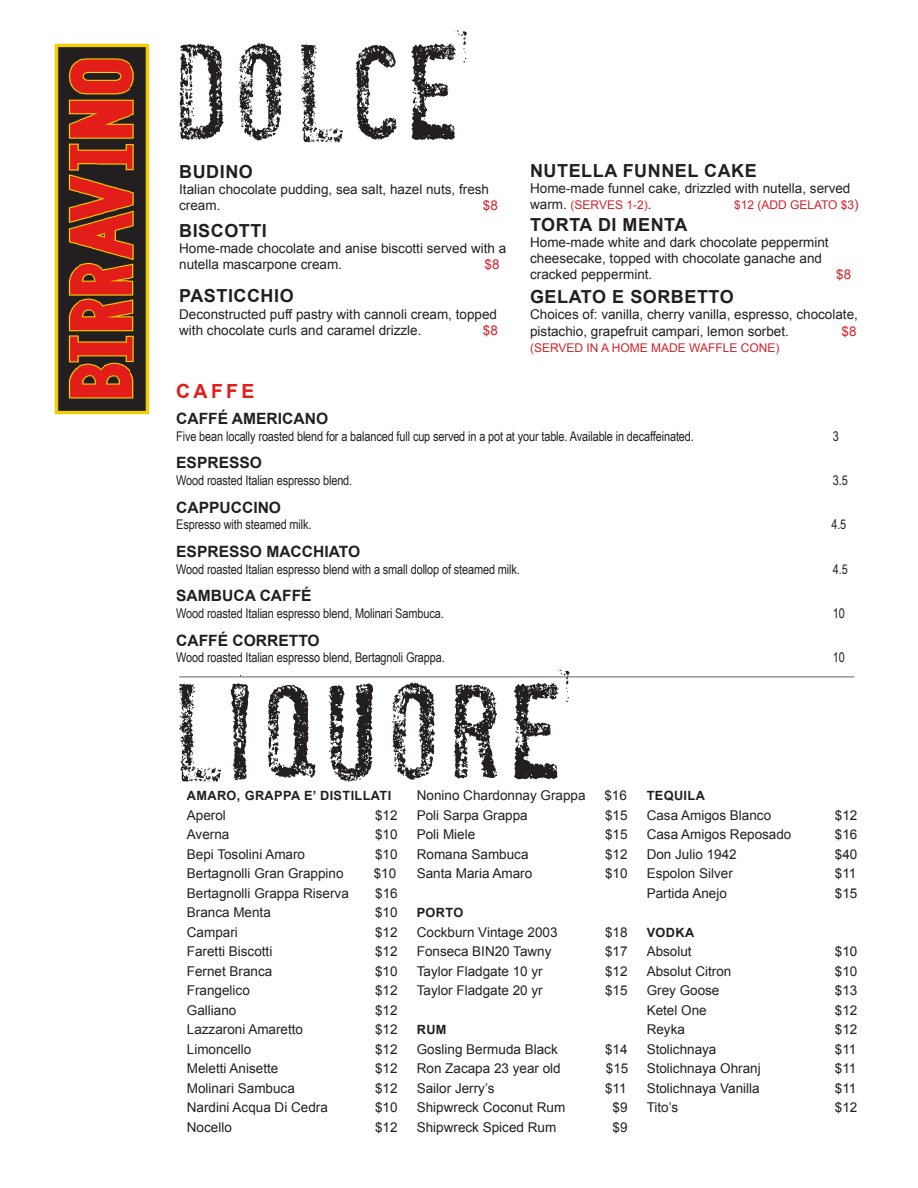
<style>
.page{position:relative;width:918px;height:1188px;background:#fff}
.page>*{position:absolute;margin:0;border:0;box-sizing:border-box;transform-origin:0 0}
.t1{font:700 19.5px "Arial";letter-spacing:.17em;color:#e31d1a}
.t2{font:700 18px "Arial";letter-spacing:.03em;color:#231f20}
.t3{font:700 15.6px "Arial";color:#231f20}
.t4{font:13.5px/16.2px "Arial";color:#231f20}
.t5{font:13.5px "Arial";color:#d1232a}
.t6{font:13.35px "Arial Narrow";letter-spacing:-.01em;color:#231f20}
.t7{font:700 12.75px "Arial";letter-spacing:.03em;color:#231f20}
.t8{font:12px "Arial";color:#d1232a}
.s1{font-size:13.5px;color:#231f20}
.s2{font-size:13.5px}
</style>
<div class="page">
<img style="left:54px;top:43px;width:96px;height:371px">
<svg style="left:179px;top:30px;width:288px;height:113px"></svg>
<svg style="left:179px;top:670px;width:391px;height:112px"></svg>
<hr style="left:179px;top:676px;width:675px;height:2px;background:#231f20">
<p class="t2" style="left:179px;top:159px;width:75px">BUDINO</p>
<p class="t4" style="left:179px;top:181px;width:311px">Italian chocolate pudding, sea salt, hazel nuts, fresh</p>
<p class="t4" style="left:179px;top:197px;width:43px">cream.</p>
<p class="t5" style="left:483px;top:196px;width:17px">$8</p>
<p class="t2" style="left:179px;top:219px;width:89px">BISCOTTI</p>
<p class="t4" style="left:179px;top:240px;width:329px">Home-made chocolate and anise biscotti served with a nutella mascarpone cream.</p>
<p class="t5" style="left:485px;top:256px;width:17px">$8</p>
<p class="t2" style="left:530px;top:158px;width:228px">NUTELLA FUNNEL CAKE</p>
<p class="t4" style="left:530px;top:180px;width:322px">Home-made funnel cake, drizzled with nutella, served</p>
<p class="t8" style="left:530px;top:197px;width:123px"><span class="s1">warm.</span> (SERVES 1-2)<span class="s1">.</span></p>
<p class="t8" style="left:734px;top:197px;width:126px">$12 (ADD GELATO $3<span class="s2">)</span></p>
<p class="t2" style="left:530px;top:212px;width:159px">TORTA DI MENTA</p>
<p class="t4" style="left:530px;top:234px;width:300px">Home-made white and dark chocolate peppermint cheesecake, topped with chocolate ganache and cracked peppermint.</p>
<p class="t5" style="left:836px;top:266px;width:17px">$8</p>
<p class="t2" style="left:179px;top:284px;width:116px">PASTICCHIO</p>
<p class="t4" style="left:179px;top:306px;width:319px">Deconstructed puff pastry with cannoli cream, topped with chocolate curls and caramel drizzle.</p>
<p class="t5" style="left:483px;top:321px;width:17px">$8</p>
<p class="t2" style="left:530px;top:285px;width:205px">GELATO E SORBETTO</p>
<p class="t4" style="left:530px;top:307px;width:329px">Choices of: vanilla, cherry vanilla, espresso, chocolate, pistachio, grapefruit campari, lemon sorbet.</p>
<p class="t5" style="left:842px;top:322px;width:17px">$8</p>
<p class="t8" style="left:530px;top:340px;width:251px">(SERVED IN A HOME MADE WAFFLE CONE)</p>
<p class="t1" style="left:176px;top:378px;width:80px">CAFFE</p>
<p class="t3" style="left:176px;top:408px;width:153px">CAFFÉ AMERICANO</p>
<p class="t6" style="left:176px;top:426px;width:519px">Five bean locally roasted blend for a balanced full cup served in a pot at your table. Available in decaffeinated.</p>
<p class="t6" style="left:833px;top:426px;width:8px">3</p>
<p class="t3" style="left:176px;top:452px;width:87px">ESPRESSO</p>
<p class="t6" style="left:176px;top:470px;width:178px">Wood roasted Italian espresso blend.</p>
<p class="t6" style="left:833px;top:470px;width:16px">3.5</p>
<p class="t3" style="left:176px;top:497px;width:106px">CAPPUCCINO</p>
<p class="t6" style="left:176px;top:515px;width:137px">Espresso with steamed milk.</p>
<p class="t6" style="left:831px;top:515px;width:16px">4.5</p>
<p class="t3" style="left:176px;top:541px;width:185px">ESPRESSO MACCHIATO</p>
<p class="t6" style="left:176px;top:559px;width:345px">Wood roasted Italian espresso blend with a small dollop of steamed milk.</p>
<p class="t6" style="left:833px;top:559px;width:16px">4.5</p>
<p class="t3" style="left:176px;top:585px;width:137px">SAMBUCA CAFFÉ</p>
<p class="t6" style="left:176px;top:603px;width:269px">Wood roasted Italian espresso blend, Molinari Sambuca.</p>
<p class="t6" style="left:833px;top:603px;width:14px">10</p>
<p class="t3" style="left:176px;top:630px;width:145px">CAFFÉ CORRETTO</p>
<p class="t6" style="left:176px;top:648px;width:270px">Wood roasted Italian espresso blend, Bertagnoli Grappa.</p>
<p class="t6" style="left:833px;top:648px;width:14px">10</p>
<p class="t7" style="left:187px;top:787px;width:206px">AMARO, GRAPPA E’ DISTILLATI</p>
<p class="t4" style="left:187px;top:807px;width:41px">Aperol</p>
<p class="t4" style="left:375px;top:807px;width:24px">$12</p>
<p class="t4" style="left:187px;top:827px;width:44px">Averna</p>
<p class="t4" style="left:375px;top:827px;width:24px">$10</p>
<p class="t4" style="left:187px;top:846px;width:120px">Bepi Tosolini Amaro</p>
<p class="t4" style="left:375px;top:846px;width:24px">$10</p>
<p class="t4" style="left:187px;top:866px;width:158px">Bertagnolli Gran Grappino</p>
<p class="t4" style="left:374px;top:866px;width:24px">$10</p>
<p class="t4" style="left:187px;top:885px;width:164px">Bertagnolli Grappa Riserva</p>
<p class="t4" style="left:375px;top:885px;width:24px">$16</p>
<p class="t4" style="left:187px;top:905px;width:86px">Branca Menta</p>
<p class="t4" style="left:375px;top:905px;width:24px">$10</p>
<p class="t4" style="left:187px;top:924px;width:53px">Campari</p>
<p class="t4" style="left:375px;top:924px;width:24px">$12</p>
<p class="t4" style="left:187px;top:944px;width:87px">Faretti Biscotti</p>
<p class="t4" style="left:375px;top:944px;width:24px">$12</p>
<p class="t4" style="left:187px;top:963px;width:87px">Fernet Branca</p>
<p class="t4" style="left:375px;top:963px;width:24px">$10</p>
<p class="t4" style="left:187px;top:983px;width:65px">Frangelico</p>
<p class="t4" style="left:375px;top:983px;width:24px">$12</p>
<p class="t4" style="left:187px;top:1002px;width:51px">Galliano</p>
<p class="t4" style="left:375px;top:1002px;width:24px">$12</p>
<p class="t4" style="left:187px;top:1022px;width:118px">Lazzaroni Amaretto</p>
<p class="t4" style="left:375px;top:1022px;width:24px">$12</p>
<p class="t4" style="left:187px;top:1041px;width:66px">Limoncello</p>
<p class="t4" style="left:375px;top:1041px;width:24px">$12</p>
<p class="t4" style="left:187px;top:1061px;width:93px">Meletti Anisette</p>
<p class="t4" style="left:375px;top:1061px;width:24px">$12</p>
<p class="t4" style="left:187px;top:1080px;width:110px">Molinari Sambuca</p>
<p class="t4" style="left:375px;top:1080px;width:24px">$12</p>
<p class="t4" style="left:187px;top:1100px;width:143px">Nardini Acqua Di Cedra</p>
<p class="t4" style="left:375px;top:1100px;width:24px">$10</p>
<p class="t4" style="left:187px;top:1119px;width:47px">Nocello</p>
<p class="t4" style="left:375px;top:1119px;width:24px">$12</p>
<p class="t4" style="left:417px;top:788px;width:170px">Nonino Chardonnay Grappa</p>
<p class="t4" style="left:604px;top:788px;width:24px">$16</p>
<p class="t4" style="left:417px;top:807px;width:113px">Poli Sarpa Grappa</p>
<p class="t4" style="left:605px;top:807px;width:24px">$15</p>
<p class="t4" style="left:417px;top:827px;width:60px">Poli Miele</p>
<p class="t4" style="left:605px;top:827px;width:24px">$15</p>
<p class="t4" style="left:417px;top:846px;width:113px">Romana Sambuca</p>
<p class="t4" style="left:605px;top:846px;width:24px">$12</p>
<p class="t4" style="left:417px;top:866px;width:117px">Santa Maria Amaro</p>
<p class="t4" style="left:605px;top:866px;width:24px">$10</p>
<p class="t7" style="left:417px;top:904px;width:48px">PORTO</p>
<p class="t4" style="left:417px;top:924px;width:142px">Cockburn Vintage 2003</p>
<p class="t4" style="left:605px;top:924px;width:24px">$18</p>
<p class="t4" style="left:417px;top:944px;width:136px">Fonseca BIN20 Tawny</p>
<p class="t4" style="left:605px;top:944px;width:24px">$17</p>
<p class="t4" style="left:417px;top:963px;width:128px">Taylor Fladgate 10 yr</p>
<p class="t4" style="left:605px;top:963px;width:24px">$12</p>
<p class="t4" style="left:417px;top:983px;width:128px">Taylor Fladgate 20 yr</p>
<p class="t4" style="left:605px;top:983px;width:24px">$15</p>
<p class="t7" style="left:417px;top:1021px;width:31px">RUM</p>
<p class="t4" style="left:417px;top:1041px;width:143px">Gosling Bermuda Black</p>
<p class="t4" style="left:605px;top:1041px;width:24px">$14</p>
<p class="t4" style="left:417px;top:1061px;width:146px">Ron Zacapa 23 year old</p>
<p class="t4" style="left:606px;top:1061px;width:24px">$15</p>
<p class="t4" style="left:417px;top:1080px;width:79px">Sailor Jerry’s</p>
<p class="t4" style="left:605px;top:1080px;width:23px">$11</p>
<p class="t4" style="left:417px;top:1100px;width:150px">Shipwreck Coconut Rum</p>
<p class="t4" style="left:613px;top:1100px;width:17px">$9</p>
<p class="t4" style="left:417px;top:1119px;width:141px">Shipwreck Spiced Rum</p>
<p class="t4" style="left:613px;top:1119px;width:17px">$9</p>
<p class="t7" style="left:647px;top:787px;width:60px">TEQUILA</p>
<p class="t4" style="left:647px;top:807px;width:126px">Casa Amigos Blanco</p>
<p class="t4" style="left:835px;top:807px;width:24px">$12</p>
<p class="t4" style="left:647px;top:827px;width:146px">Casa Amigos Reposado</p>
<p class="t4" style="left:835px;top:827px;width:24px">$16</p>
<p class="t4" style="left:647px;top:846px;width:92px">Don Julio 1942</p>
<p class="t4" style="left:835px;top:846px;width:24px">$40</p>
<p class="t4" style="left:647px;top:866px;width:88px">Espolon Silver</p>
<p class="t4" style="left:835px;top:866px;width:23px">$11</p>
<p class="t4" style="left:647px;top:885px;width:82px">Partida Anejo</p>
<p class="t4" style="left:835px;top:885px;width:24px">$15</p>
<p class="t7" style="left:647px;top:924px;width:49px">VODKA</p>
<p class="t4" style="left:647px;top:944px;width:47px">Absolut</p>
<p class="t4" style="left:835px;top:944px;width:24px">$10</p>
<p class="t4" style="left:647px;top:963px;width:86px">Absolut Citron</p>
<p class="t4" style="left:835px;top:963px;width:24px">$10</p>
<p class="t4" style="left:647px;top:983px;width:74px">Grey Goose</p>
<p class="t4" style="left:835px;top:983px;width:24px">$13</p>
<p class="t4" style="left:647px;top:1002px;width:62px">Ketel One</p>
<p class="t4" style="left:835px;top:1002px;width:24px">$12</p>
<p class="t4" style="left:647px;top:1022px;width:40px">Reyka</p>
<p class="t4" style="left:835px;top:1022px;width:24px">$12</p>
<p class="t4" style="left:647px;top:1041px;width:71px">Stolichnaya</p>
<p class="t4" style="left:835px;top:1041px;width:23px">$11</p>
<p class="t4" style="left:647px;top:1061px;width:116px">Stolichnaya Ohranj</p>
<p class="t4" style="left:835px;top:1061px;width:23px">$11</p>
<p class="t4" style="left:647px;top:1080px;width:115px">Stolichnaya Vanilla</p>
<p class="t4" style="left:835px;top:1080px;width:23px">$11</p>
<p class="t4" style="left:647px;top:1100px;width:33px">Tito’s</p>
<p class="t4" style="left:835px;top:1100px;width:24px">$12</p>
</div>
